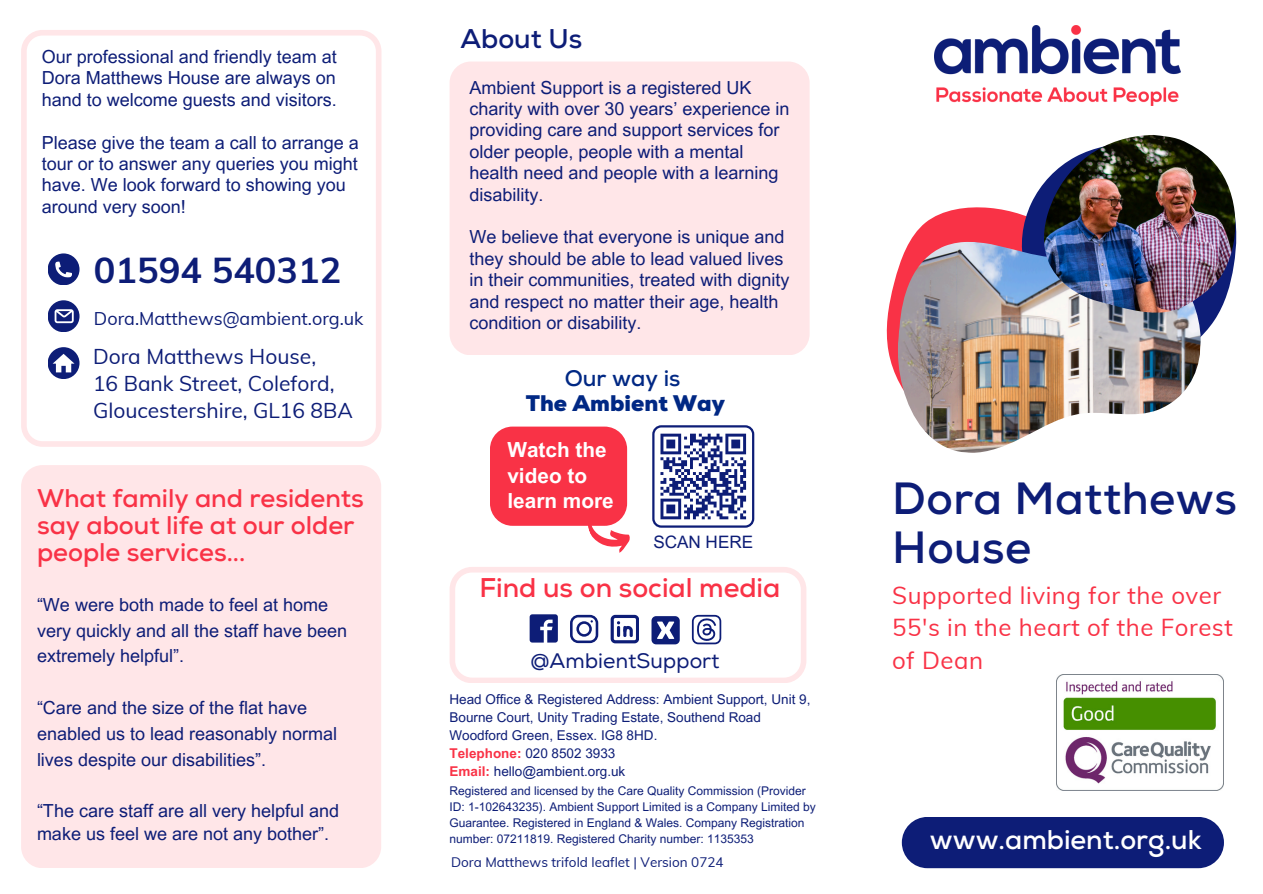
<style>
.page{position:relative;width:1263px;height:894px;background:#fff}
.page>*{position:absolute;margin:0;border:0;box-sizing:border-box;transform-origin:0 0}
.t1{font:700 45px/49.5px "Nexa";letter-spacing:.01em;color:#0d1d77}
.t2{font:700 36px "Muli";color:#0d1d77}
.t3{font:700 27px "Nexa";color:#f93246}
.t4{font:700 27px "Nexa";color:#fff}
.t5{font:700 27px "Nexa";color:#0d1d77}
.t6{font:700 25.5px/27px "Nexa";color:#f93246}
.t7{font:24px/32.7px "Muli";letter-spacing:.025em;color:#f93246}
.t8{font:900 22.5px/24.8px "Nexa";color:#002884;text-align:center}
.t9{font:21px/27px "Muli";color:#0d1d77}
.t10{font:21px "Nexa";color:#0d1d77}
.t11{font:700 20.85px/25.7px "Arial MT Pro";color:#fff}
.t12{font:18px/21.3px "Arial MT Pro";color:#0d1d77}
.t13{font:18px "Muli";color:#0d1d77}
.t14{font:17.1px "Arial MT Pro";color:#0d1d77}
.t15{font:13.5px/18px "Arial MT Pro";color:#0d1d77}
.t16{font:13.5px "Muli";color:#0d1d77}
.t17{font:12px/16px "Arial MT Pro";color:#0d1d77}
.s1{font-weight:700}
.s2{font-weight:700;color:#f93246}
</style>
<div class="page">
<svg style="left:21px;top:30px;width:360px;height:416px"></svg>
<div style="left:48px;top:253px;width:32px;height:32px;background:#0d1d77;border-radius:50%"></div>
<svg style="left:55px;top:261px;width:17px;height:17px"></svg>
<div style="left:48px;top:300px;width:32px;height:32px;background:#0d1d77;border-radius:50%"></div>
<svg style="left:55px;top:309px;width:19px;height:14px"></svg>
<svg style="left:886px;top:207px;width:133px;height:155px;fill:#f93246"></svg>
<div style="left:450px;top:61px;width:360px;height:294px;background:#ffe6e8;border-radius:21px"></div>
<div style="left:21px;top:465px;width:360px;height:402px;background:#ffe6e8;border-radius:21px"></div>
<svg style="left:1019px;top:183px;width:218px;height:148px"></svg>
<img style="left:891px;top:237px;width:315px;height:216px">
<img style="left:1044px;top:135px;width:191px;height:177px">
<div style="left:902px;top:816px;width:322px;height:51px;background:#0d1d77;border-radius:26px"></div>
<svg style="left:450px;top:567px;width:356px;height:115px"></svg>
<svg style="left:652px;top:425px;width:102px;height:102px"></svg>
<svg style="left:583px;top:501px;width:47px;height:52px"></svg>
<div style="left:490px;top:426px;width:137px;height:99px;background:#f93246;border-radius:22px"></div>
<img style="left:934px;top:26px;width:247px;height:80px">
<div style="left:48px;top:347px;width:32px;height:32px;background:#0d1d77;border-radius:50%"></div>
<svg style="left:53px;top:353px;width:21px;height:19px"></svg>
<img style="left:1056px;top:674px;width:168px;height:116px">
<p class="t12" style="left:42px;top:48px;width:297px">Our professional and friendly team at</p>
<h4 class="t12" style="left:42px;top:70px;width:297px">Dora Matthews House are always on hand to welcome guests and visitors.</h4>
<h6 class="t12" style="left:42px;top:134px;width:319px">Please give the team a call to arrange a tour or to answer any queries you might have. We look forward to showing you around very soon!</h6>
<p class="t2" style="left:94px;top:246px;width:249px">01594 540312</p>
<p class="t13" style="left:94px;top:307px;width:271px">Dora.Matthews@ambient.org.uk</p>
<p class="t9" style="left:93px;top:343px;width:225px">Dora Matthews House,</p>
<p class="t9" style="left:93px;top:370px;width:261px">16 Bank Street, Coleford,<br>Gloucestershire, GL16 8BA</p>
<p class="t6" style="left:37px;top:485px;width:328px">What family and residents say about life at our older people services...</p>
<h3 class="t12" style="left:37px;top:593px;width:312px;line-height:25.8px">“We were both made to feel at home very quickly and all the staff have been extremely helpful”.</h3>
<p class="t12" style="left:37px;top:697px;width:302px;line-height:25.8px">“Care and the size of the flat have enabled us to lead reasonably normal lives despite our disabilities”.</p>
<p class="t12" style="left:37px;top:800px;width:304px;line-height:23.7px">“The care staff are all very helpful and make us feel we are not any bother”.</p>
<p class="t5" style="left:460px;top:23px;width:123px">About Us</p>
<p class="t12" style="left:469px;top:79px;width:322px">Ambient Support is a registered UK charity with over 30 years’ experience in providing care and support services for older people, people with a mental health need and people with a learning disability.</p>
<p class="t12" style="left:469px;top:228px;width:322px">We believe that everyone is unique and they should be able to lead valued lives in their communities, treated with dignity and respect no matter their age, health condition or disability.</p>
<p class="t8" style="left:526px;top:366px;width:200px"><span class="s1">Our way is<br></span>The Ambient Way</p>
<p class="t11" style="left:507px;top:439px;width:108px">Watch the video to learn more</p>
<p class="t14" style="left:653px;top:535px;width:101px">SCAN HERE</p>
<p class="t3" style="left:479px;top:572px;width:302px">Find us on social media</p>
<p class="t10" style="left:530px;top:648px;width:191px">@AmbientSupport</p>
<p class="t15" style="left:450px;top:692px;width:362px">Head Office &amp; Registered Address: Ambient Support, Unit 9,<br>Bourne Court, Unity Trading Estate, Southend Road<br>Woodford Green, Essex. IG8 8HD.</p>
<h2 class="t15" style="left:450px;top:746px;width:167px"><span class="s2">Telephone:</span> 020 8502 3933</h2>
<p class="t15" style="left:450px;top:764px;width:177px"><span class="s2">Email:</span> hello@ambient.org.uk</p>
<p class="t17" style="left:450px;top:784px;width:368px">Registered and licensed by the Care Quality Commission (Provider ID: 1-102643235). Ambient Support Limited is a Company Limited by Guarantee. Registered in England &amp; Wales. Company Registration number: 07211819. Registered Charity number: 1135353</p>
<p class="t16" style="left:451px;top:853px;width:274px">Dora Matthews trifold leaflet | Version 0724</p>
<p class="t1" style="left:892px;top:474px;width:346px">Dora Matthews<br>House</p>
<h3 class="t7" style="left:892px;top:578px;width:342px">Supported living for the over<br>55's in the heart of the Forest of Dean</h3>
<h3 class="t4" style="left:930px;top:823px;width:273px">www.ambient.org.uk</h3>
</div>
